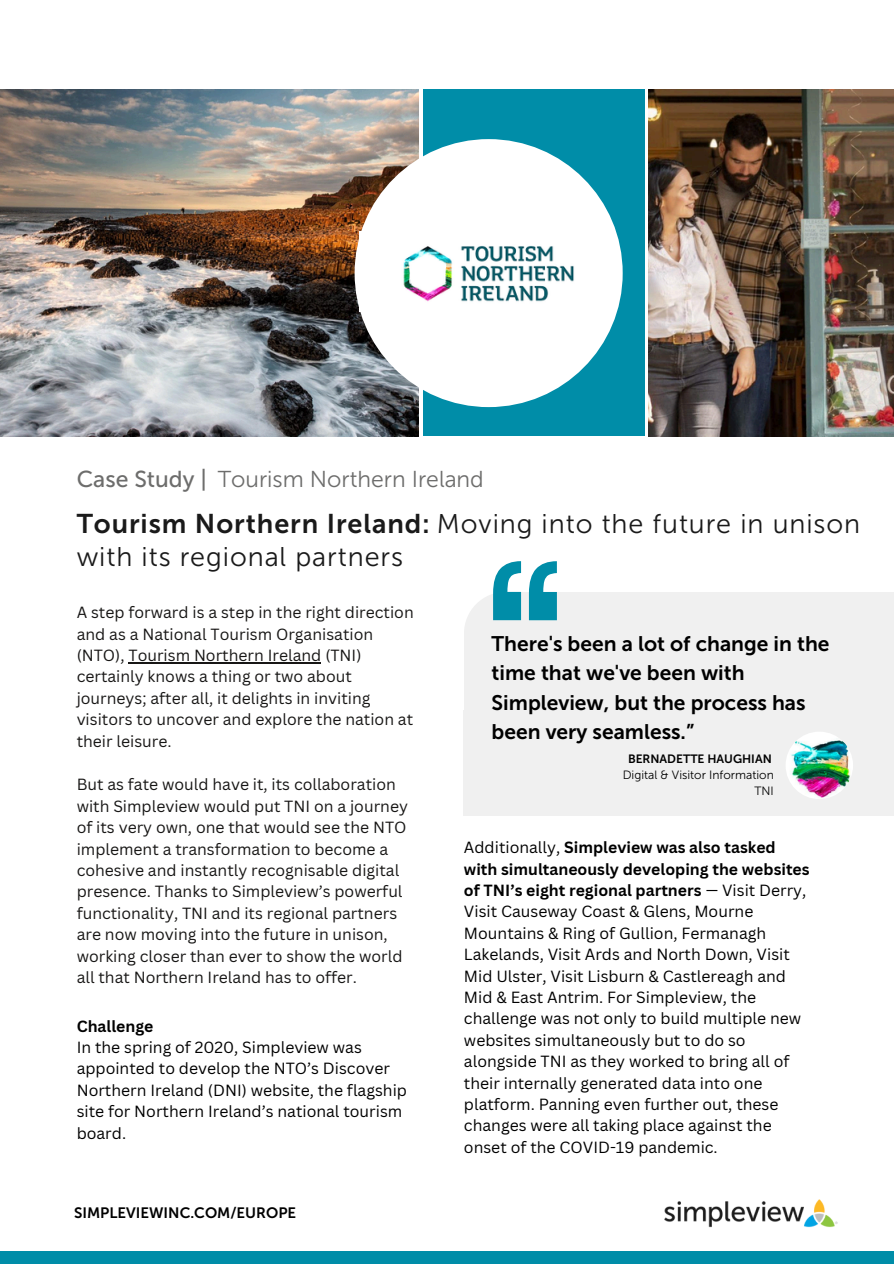
<style>
.page{position:relative;width:894px;height:1264px;background:#fff}
.page>*{position:absolute;margin:0;border:0;box-sizing:border-box;transform-origin:0 0}
.t1{font:27px/32.7px "Museo Sans 300";letter-spacing:.035em;color:#1a1a1a}
.t2{font:22.95px "Museo Sans 300";color:#6d6d6c}
.t3{font:22.95px "Museo Sans 500";color:#6d6d6c}
.t4{font:21px/29.2px "Museo Sans 700";color:#000}
.t5{font:15.75px/21.3px "Canva Sans";color:#000}
.t6{font:15.75px/21.3px "Canva Sans";color:#171615}
.t7{font:15px "Museo Sans 700";color:#000}
.t8{font:12px "Museo Sans 300";color:#000}
.t9{font:12px "Museo Sans 700";color:#000}
.s1{font-family:"Museo Sans 700"}
.s2{font-weight:700}
</style>
<div class="page">
<img style="left:0;top:89px;width:418px;height:347px">
<div style="left:423px;top:89px;width:221px;height:347px;background:#008da8"></div>
<div style="left:0;top:1251px;width:893px;height:12px;background:#008da8"></div>
<img style="left:664px;top:1199px;width:174px;height:28px">
<div style="left:354px;top:139px;width:268px;height:268px;background:#fff;border-radius:50%"></div>
<img style="left:403px;top:246px;width:171px;height:56px">
<img style="left:648px;top:89px;width:245px;height:347px">
<div style="left:464px;top:592px;width:429px;height:118px;background:#f0f0f0"></div>
<div style="left:462px;top:710px;width:431px;height:105px;background:#f0f0f0"></div>
<svg style="left:493px;top:561px;width:63px;height:59px"></svg>
<img style="left:785px;top:731px;width:67px;height:68px;border-radius:50%">
<hr style="left:128px;top:662px;width:193px;height:1px;background:#171615">
<p class="t3" style="left:77px;top:465px;width:132px">Case Study |</p>
<h6 class="t2" style="left:217px;top:465px;width:267px">Tourism Northern Ireland</h6>
<h4 class="t1" style="left:77px;top:508px;width:784px"><span class="s1">Tourism Northern Ireland:</span> Moving into the future in unison with its regional partners</h4>
<p class="t6" style="left:77px;top:601px;width:338px">A step forward is a step in the right direction and as a National Tourism Organisation (NTO), Tourism Northern Ireland (TNI) certainly knows a thing or two about journeys; after all, it delights in inviting visitors to uncover and explore the nation at their leisure.</p>
<h3 class="t6" style="left:77px;top:773px;width:333px">But as fate would have it, its collaboration with Simpleview would put TNI on a journey of its very own, one that would see the NTO implement a transformation to become a cohesive and instantly recognisable digital presence. Thanks to Simpleview’s powerful functionality, TNI and its regional partners are now moving into the future in unison, working closer than ever to show the world all that Northern Ireland has to offer.</h3>
<p class="t5" style="left:77px;top:1014px;width:332px"><span class="s2">Challenge<br></span>In the spring of 2020, Simpleview was appointed to develop the NTO’s Discover<br>Northern Ireland (DNI) website, the flagship site for Northern Ireland’s national tourism board.</p>
<h6 class="t7" style="left:74px;top:1203px;width:223px">SIMPLEVIEWINC.COM/EUROPE</h6>
<h6 class="t4" style="left:491px;top:629px;width:339px">There's been a lot of change in the time that we've been with<br>Simpleview, but the process has been very seamless.”</h6>
<h6 class="t9" style="left:627px;top:752px;width:145px">BERNADETTE HAUGHIAN</h6>
<h5 class="t8" style="left:622px;top:768px;width:153px">Digital &amp; Visitor Information</h5>
<p class="t8" style="left:754px;top:784px;width:21px">TNI</p>
<p class="t5" style="left:464px;top:836px;width:347px">Additionally, <span class="s2">Simpleview was also tasked with simultaneously developing the websites of TNI’s eight regional partners</span> — Visit Derry, Visit Causeway Coast &amp; Glens, Mourne Mountains &amp; Ring of Gullion, Fermanagh Lakelands, Visit Ards and North Down, Visit Mid Ulster, Visit Lisburn &amp; Castlereagh and Mid &amp; East Antrim. For Simpleview, the challenge was not only to build multiple new websites simultaneously but to do so alongside TNI as they worked to bring all of their internally generated data into one platform. Panning even further out, these changes were all taking place against the onset of the COVID-19 pandemic.</p>
</div>
